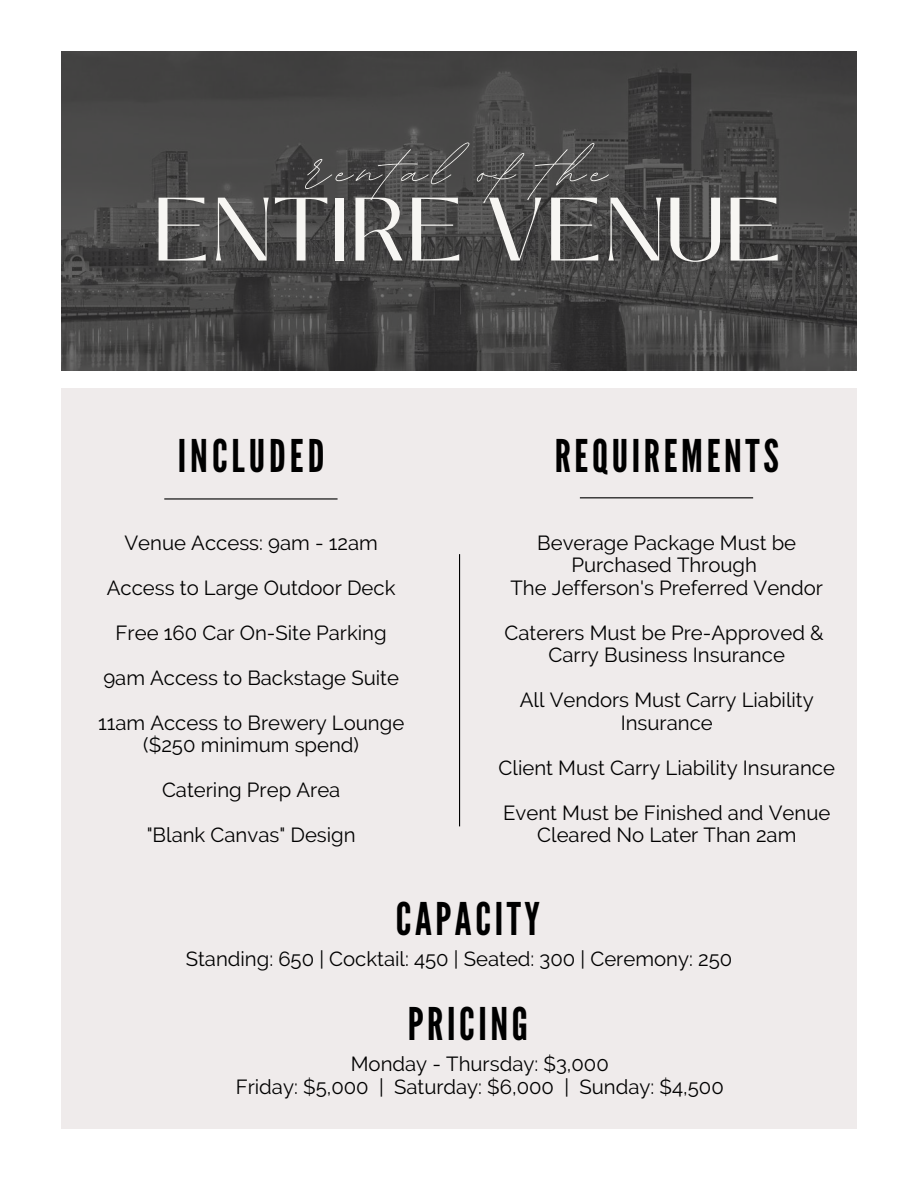
<style>
.page{position:relative;width:918px;height:1188px;background:#fff}
.page>*{position:absolute;margin:0;border:0;box-sizing:border-box;transform-origin:0 0}
.t1{font:89.55px "Black Mango";color:#f7f6f3}
.t2{font:75px "BD Script";letter-spacing:.085em;color:#f7f6f3}
.t3{font:45px "League Gothic";letter-spacing:.08em;color:#000}
.t4{font:20.4px/22.5px "Raleway";color:#000;text-align:center}
</style>
<div class="page">
<div style="left:61px;top:389px;width:796px;height:740px;background:#efebeb"></div>
<hr style="left:459px;top:554px;width:1px;height:272px;background:#000">
<hr style="left:580px;top:497px;width:173px;height:1px;background:#000">
<hr style="left:164px;top:498px;width:174px;height:2px;background:#000">
<svg style="left:61px;top:51px;width:796px;height:320px;background:#454444"></svg>
<h2 class="t2" style="left:306px;top:122px;width:302px">rental of the</h2>
<h1 class="t1" style="left:153px;top:162px;width:632px">ENTIRE VENUE</h1>
<h3 class="t3" style="left:178px;top:430px;width:148px">INCLUDED</h3>
<p class="t4" style="left:125px;top:531px;width:255px">Venue Access: 9am - 12am</p>
<p class="t4" style="left:107px;top:576px;width:290px">Access to Large Outdoor Deck</p>
<p class="t4" style="left:116px;top:621px;width:273px">Free 160 Car On-Site Parking</p>
<p class="t4" style="left:103px;top:666px;width:297px">9am Access to Backstage Suite</p>
<p class="t4" style="left:98px;top:711px;width:308px">11am Access to Brewery Lounge ($250 minimum spend)</p>
<p class="t4" style="left:162px;top:779px;width:180px">Catering Prep Area</p>
<p class="t4" style="left:147px;top:824px;width:211px">"Blank Canvas" Design</p>
<h3 class="t3" style="left:555px;top:430px;width:226px">REQUIREMENTS</h3>
<p class="t4" style="left:511px;top:531px;width:314px">Beverage Package Must be<br>Purchased Through<br>The Jefferson's Preferred Vendor</p>
<p class="t4" style="left:505px;top:621px;width:321px">Caterers Must be Pre-Approved &amp;<br>Carry Business Insurance</p>
<p class="t4" style="left:520px;top:689px;width:296px">All Vendors Must Carry Liability<br>Insurance</p>
<p class="t4" style="left:499px;top:756px;width:338px">Client Must Carry Liability Insurance</p>
<p class="t4" style="left:503px;top:801px;width:329px">Event Must be Finished and Venue<br>Cleared No Later Than 2am</p>
<h3 class="t3" style="left:396px;top:893px;width:146px">CAPACITY</h3>
<p class="t4" style="left:186px;top:947px;width:548px">Standing: 650 | Cocktail: 450 | Seated: 300 | Ceremony: 250</p>
<h3 class="t3" style="left:408px;top:998px;width:122px">PRICING</h3>
<p class="t4" style="left:236px;top:1053px;width:490px">Monday - Thursday: $3,000<br>Friday: $5,000 | Saturday: $6,000 | Sunday: $4,500</p>
</div>
